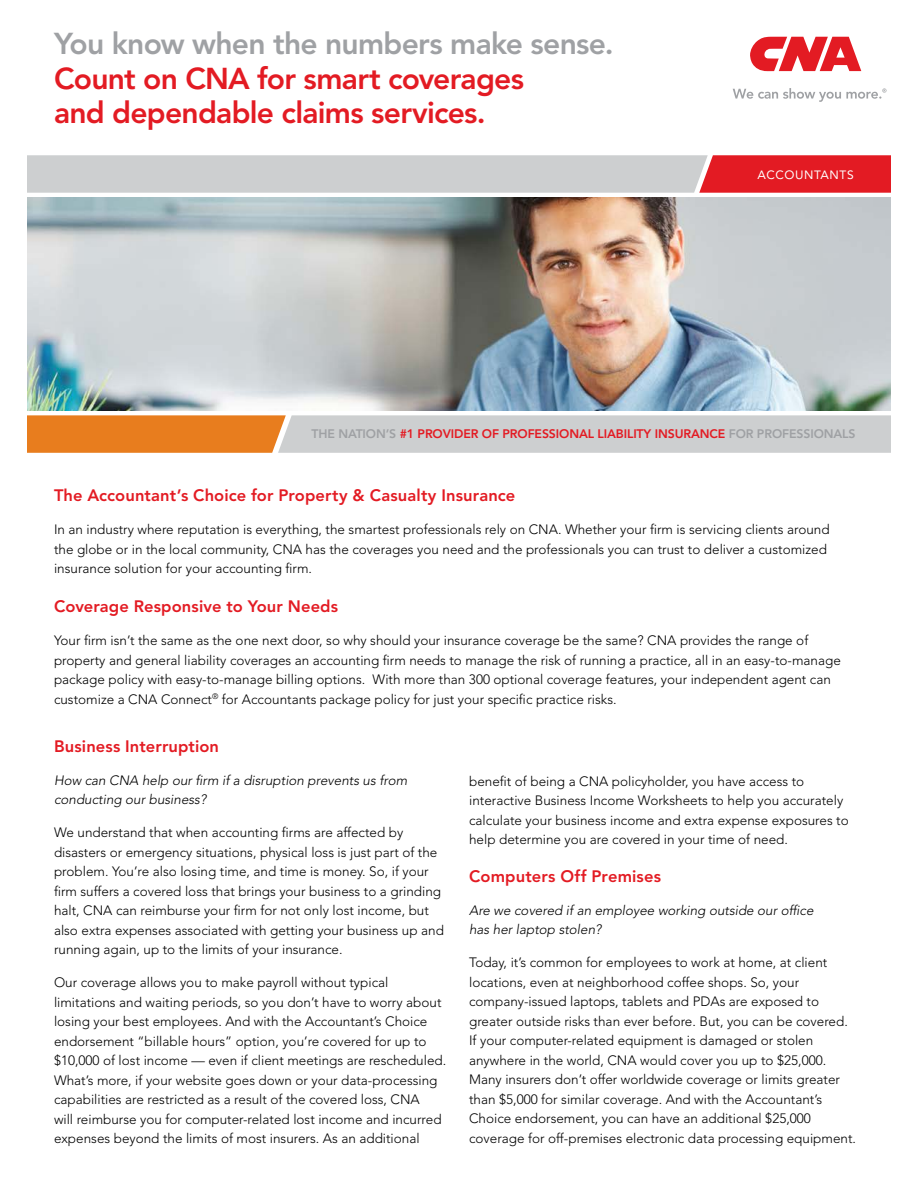
<style>
.page{position:relative;width:918px;height:1188px;background:#fff}
.page>*{position:absolute;margin:0;border:0;box-sizing:border-box;transform-origin:0 0}
.t1{font:800 30px/34.5px "Avenir LT Std";letter-spacing:-.025em;color:#e31b23}
.t2{font:800 30px "Avenir LT Std";letter-spacing:-.025em;color:#9fa1a4}
.t3{font:800 16.5px "Avenir LT Std";letter-spacing:.005em;color:#e31b23}
.t4{font:300 13.5px/19.5px "Avenir LT Std";color:#000}
.t5{font:italic 300 13.5px/19.5px "Avenir LT Std";color:#000}
.t6{font:800 12.3px "Avenir LT Std";letter-spacing:-.01em;color:#e31b23}
.t7{font:12px "Avenir LT Std";letter-spacing:.05em;color:#fff}
.s1{color:#9fa1a4}
</style>
<div class="page">
<img style="left:27px;top:197px;width:864px;height:213px">
<svg style="left:750px;top:37px;width:111px;height:34px"></svg>
<svg style="left:733px;top:88px;width:153px;height:14px"></svg>
<svg style="left:27px;top:155px;width:864px;height:38px;background:#d2aaad"></svg>
<svg style="left:27px;top:415px;width:864px;height:38px;background:#d5b89d"></svg>
<h1 class="t2" style="left:54px;top:26px;width:561px">You know when the numbers make sense.</h1>
<h1 class="t1" style="left:54px;top:61px;width:472px">Count on CNA for smart coverages and dependable claims services.</h1>
<p class="t7" style="left:757px;top:167px;width:98px">ACCOUNTANTS</p>
<p class="t6" style="left:312px;top:426px;width:454px"><span class="s1">THE NATION’S</span> #1 PROVIDER OF PROFESSIONAL LIABILITY INSURANCE <span class="s1">FOR professionals</span></p>
<p class="t3" style="left:54px;top:486px;width:463px">The Accountant’s Choice for Property &amp; Casualty Insurance</p>
<p class="t4" style="left:54px;top:520px;width:777px">In an industry where reputation is everything, the smartest professionals rely on CNA. Whether your firm is servicing clients around the globe or in the local community, CNA has the coverages you need and the professionals you can trust to deliver a customized insurance solution for your accounting firm.</p>
<p class="t3" style="left:54px;top:597px;width:286px">Coverage Responsive to Your Needs</p>
<p class="t4" style="left:54px;top:631px;width:788px">Your firm isn’t the same as the one next door, so why should your insurance coverage be the same? CNA provides the range of property and general liability coverages an accounting firm needs to manage the risk of running a practice, all in an easy-to-manage package policy with easy-to-manage billing options. With more than 300 optional coverage features, your independent agent can customize a CNA Connect<sup>®</sup> for Accountants package policy for just your specific practice risks.</p>
<p class="t3" style="left:54px;top:736px;width:167px">Business Interruption</p>
<p class="t5" style="left:54px;top:771px;width:355px">How can CNA help our firm if a disruption prevents us from conducting our business?</p>
<p class="t4" style="left:54px;top:823px;width:391px">We understand that when accounting firms are affected by disasters or emergency situations, physical loss is just part of the problem. You’re also losing time, and time is money. So, if your firm suffers a covered loss that brings your business to a grinding halt, CNA can reimburse your firm for not only lost income, but also extra expenses associated with getting your business up and running again, up to the limits of your insurance.</p>
<p class="t4" style="left:54px;top:973px;width:394px">Our coverage allows you to make payroll without typical limitations and waiting periods, so you don’t have to worry about losing your best employees. And with the Accountant’s Choice endorsement “billable hours” option, you’re covered for up to $10,000 of lost income — even if client meetings are rescheduled.<br>What’s more, if your website goes down or your data-processing capabilities are restricted as a result of the covered loss, CNA<br>will reimburse you for computer-related lost income and incurred expenses beyond the limits of most insurers. As an additional</p>
<p class="t4" style="left:469px;top:771px;width:381px">benefit of being a CNA policyholder, you have access to interactive Business Income Worksheets to help you accurately calculate your business income and extra expense exposures to help determine you are covered in your time of need.</p>
<p class="t3" style="left:469px;top:866px;width:193px">Computers Off Premises</p>
<p class="t5" style="left:469px;top:900px;width:346px">Are we covered if an employee working outside our office has her laptop stolen?</p>
<p class="t4" style="left:469px;top:953px;width:388px">Today, it’s common for employees to work at home, at client locations, even at neighborhood coffee shops. So, your company-issued laptops, tablets and PDAs are exposed to greater outside risks than ever before. But, you can be covered.<br>If your computer-related equipment is damaged or stolen anywhere in the world, CNA would cover you up to $25,000.<br>Many insurers don’t offer worldwide coverage or limits greater than $5,000 for similar coverage. And with the Accountant’s Choice endorsement, you can have an additional $25,000 coverage for off-premises electronic data processing equipment.</p>
</div>
